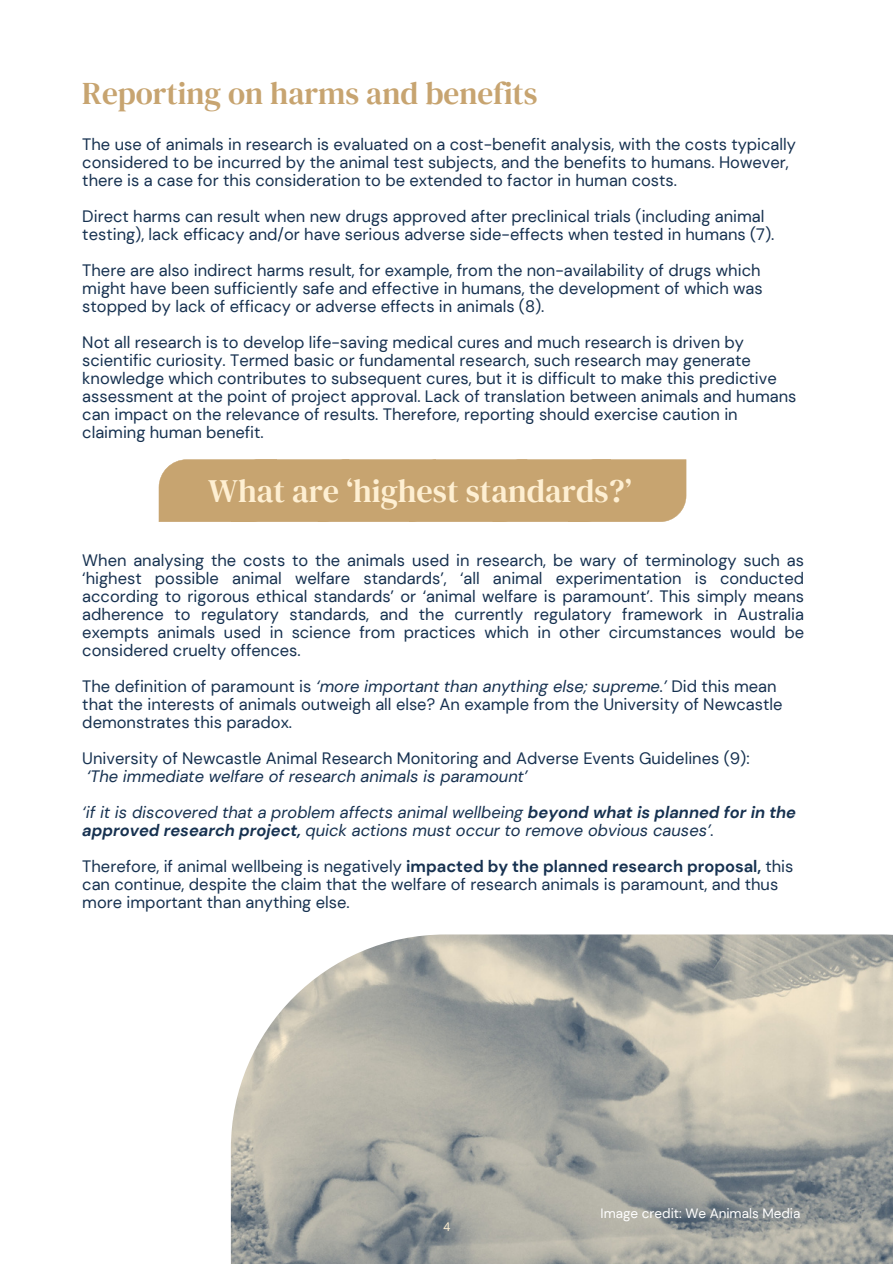
<style>
.page{position:relative;width:893px;height:1264px;background:#fff}
.page>*{position:absolute;margin:0;border:0;box-sizing:border-box;transform-origin:0 0}
.t1{font:32.4px "DM Serif Text";color:#feefd2}
.t2{font:31.5px "DM Serif Text";color:#c7a470}
.t3{font:16.5px/18px "DM Sans";color:#163150}
.t4{font:italic 16.5px/18px "DM Sans";color:#163150}
.t5{font:13.5px "DM Sans";color:#fff}
.t6{font:12px "Open Sans";color:#feefd2}
.s1{font-style:italic}
.s2{font-weight:700}
</style>
<div class="page">
<div style="left:159px;top:459px;width:527px;height:63px;background:#c7a470"></div>
<img style="left:231px;top:934px;width:661px;height:329px">
<p class="t2" style="left:82px;top:71px;width:457px">Reporting on harms and benefits</p>
<p class="t3" style="left:82px;top:136px;width:715px">The use of animals in research is evaluated on a cost-benefit analysis, with the costs typically considered to be incurred by the animal test subjects, and the benefits to humans. However, there is a case for this consideration to be extended to factor in human costs.</p>
<p class="t3" style="left:82px;top:208px;width:693px">Direct harms can result when new drugs approved after preclinical trials (including animal testing), lack efficacy and/or have serious adverse side-effects when tested in humans (7).</p>
<p class="t3" style="left:82px;top:262px;width:682px">There are also indirect harms result, for example, from the non-availability of drugs which might have been sufficiently safe and effective in humans, the development of which was stopped by lack of efficacy or adverse effects in animals (8).</p>
<p class="t3" style="left:82px;top:334px;width:715px">Not all research is to develop life-saving medical cures and much research is driven by scientific curiosity. Termed basic or fundamental research, such research may generate knowledge which contributes to subsequent cures, but it is difficult to make this predictive assessment at the point of project approval. Lack of translation between animals and humans can impact on the relevance of results. Therefore, reporting should exercise caution in claiming human benefit.</p>
<p class="t1" style="left:208px;top:468px;width:425px">What are ‘highest standards?’</p>
<p class="t3" style="left:82px;top:551px;width:723px;text-align:justify">When analysing the costs to the animals used in research, be wary of terminology such as ‘highest possible animal welfare standards’, ‘all animal experimentation is conducted according to rigorous ethical standards’ or ‘animal welfare is paramount’. This simply means adherence to regulatory standards, and the currently regulatory framework in Australia exempts animals used in science from practices which in other circumstances would be considered cruelty offences.</p>
<p class="t3" style="left:82px;top:677px;width:701px">The definition of paramount is <span class="s1">‘more important than anything else; supreme.’</span> Did this mean that the interests of animals outweigh all else? An example from the University of Newcastle demonstrates this paradox.</p>
<p class="t3" style="left:82px;top:749px;width:668px">University of Newcastle Animal Research Monitoring and Adverse Events Guidelines (9):</p>
<p class="t4" style="left:87px;top:767px;width:442px">‘The immediate welfare of research animals is paramount’</p>
<p class="t4" style="left:82px;top:803px;width:715px">‘if it is discovered that a problem affects animal wellbeing <span class="s2">beyond what is planned for in the approved research project,</span> quick actions must occur to remove obvious causes’.</p>
<p class="t3" style="left:82px;top:857px;width:712px">Therefore, if animal wellbeing is negatively <span class="s2">impacted by the planned research proposal,</span> this can continue, despite the claim that the welfare of research animals is paramount, and thus more important than anything else.</p>
<p class="t6" style="left:443px;top:1218px;width:8px">4</p>
<p class="t5" style="left:600px;top:1204px;width:201px">Image credit: We Animals Media</p>
</div>
